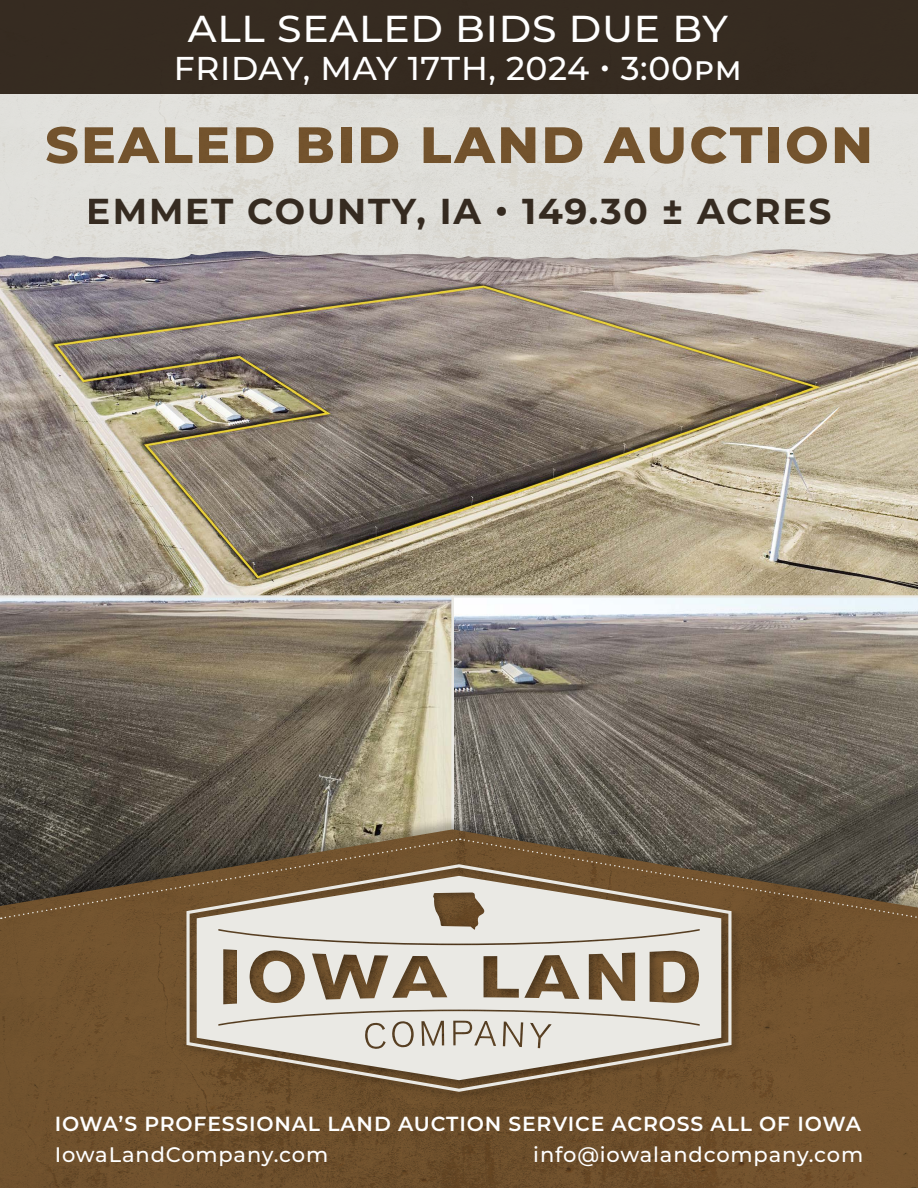
<style>
.page{position:relative;width:918px;height:1188px;background:#fff}
.page>*{position:absolute;margin:0;border:0;box-sizing:border-box;transform-origin:0 0}
.t1{font:800 51px "Montserrat";letter-spacing:.05em;color:#835f35}
.t2{font:500 37.5px "Montserrat";letter-spacing:.02em;color:#fff;scale:1.05 1}
.t3{font:700 36px "Montserrat";letter-spacing:.05em;color:#3e3227}
.t4{font:500 33px "Montserrat";letter-spacing:.02em;color:#fff}
.t5{font:500 21px "Montserrat";letter-spacing:.04em;color:#fff}
.t6{font:600 20.4px "Montserrat";letter-spacing:.04em;color:#fff}
</style>
<div class="page">
<img style="left:0;top:268px;width:918px;height:327px">
<svg style="left:0;top:595px;width:451px;height:221px;background:#807767"></svg>
<svg style="left:451px;top:595px;width:467px;height:221px;background:#868077"></svg>
<div style="left:0;top:0;width:918px;height:268px;background:#000;opacity:.25"></div>
<img style="left:0;top:94px;width:918px;height:166px">
<div style="left:0;top:816px;width:918px;height:372px;background:#000;opacity:.25"></div>
<img style="left:0;top:829px;width:918px;height:359px">
<div style="left:0;top:836px;width:918px;height:96px;background:#000;opacity:.25"></div>
<svg style="left:1px;top:838px;width:917px;height:83px;background:#5a4c39"></svg>
<div style="left:184px;top:862px;width:557px;height:239px;background:#000;opacity:.25"></div>
<svg style="left:186px;top:864px;width:546px;height:228px;background:#b5a998"></svg>
<svg style="left:663px;top:962px;width:22px;height:30px"></svg>
<div style="left:0;top:0;width:918px;height:94px;background:#362b21"></div>
<h2 class="t2" style="left:188px;top:3px;width:516px">ALL SEALED BIDS DUE BY</h2>
<h3 class="t4" style="left:174px;top:45px;width:570px">FRIDAY, MAY 17TH, 2024 • 3:00pm</h3>
<h1 class="t1" style="left:45px;top:108px;width:829px">SEALED BID LAND AUCTION</h1>
<h3 class="t3" style="left:87px;top:185px;width:746px">EMMET COUNTY, IA • 149.30 ± ACRES</h3>
<p class="t6" style="left:55px;top:1109px;width:808px">IOWA’S PROFESSIONAL LAND AUCTION SERVICE ACROSS ALL OF IOWA</p>
<p class="t5" style="left:55px;top:1139px;width:275px">IowaLandCompany.com</p>
<p class="t5" style="left:533px;top:1139px;width:331px">info@iowalandcompany.com</p>
</div>
